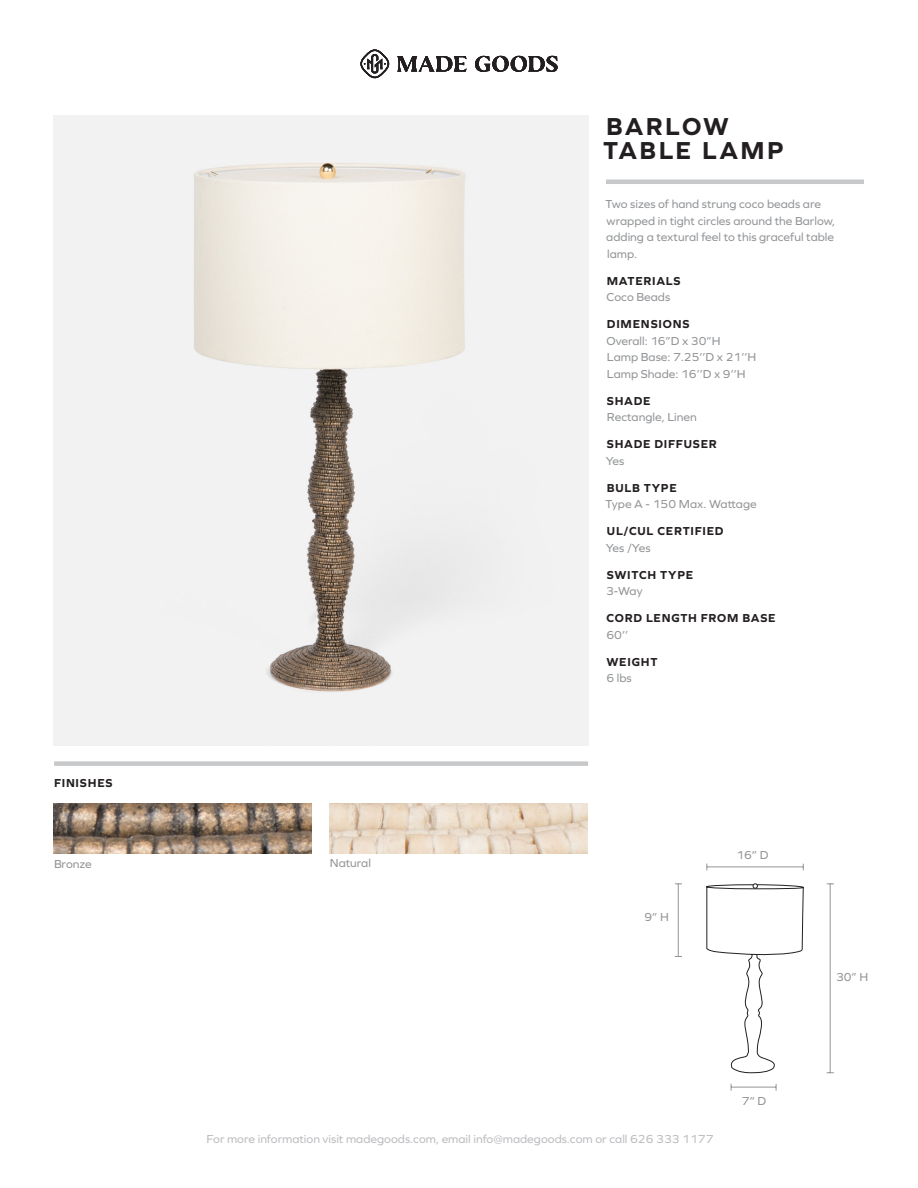
<style>
.page{position:relative;width:918px;height:1188px;background:#fff}
.page>*{position:absolute;margin:0;border:0;box-sizing:border-box;transform-origin:0 0}
.t1{font:700 25.5px/24px "Graphie";letter-spacing:.085em;color:#231f20}
.t2{font:12px/16.5px "Graphie";color:#939598}
.t3{font:700 12px "Graphie";letter-spacing:.06em;color:#231f20}
.t4{font:12px "Graphie";color:#bcbdc0}
</style>
<div class="page">
<hr style="left:606px;top:180px;width:258px;height:4px;background:#c7c8ca">
<svg style="left:397px;top:56px;width:161px;height:16px"></svg>
<svg style="left:360px;top:50px;width:29px;height:28px"></svg>
<div style="left:54px;top:761px;width:534px;height:5px;background:#c7c8ca"></div>
<img style="left:54px;top:116px;width:534px;height:629px">
<img style="left:54px;top:804px;width:258px;height:50px">
<hr style="left:731px;top:1087px;width:45px;height:1px;background:#939598">
<hr style="left:830px;top:884px;width:1px;height:189px;background:#939598">
<hr style="left:678px;top:884px;width:1px;height:73px;background:#939598">
<hr style="left:707px;top:867px;width:96px;height:1px;background:#939598">
<img style="left:329px;top:803px;width:259px;height:50px">
<svg style="left:706px;top:883px;width:98px;height:191px"></svg>
<p class="t3" style="left:54px;top:776px;width:60px">FINISHES</p>
<p class="t2" style="left:54px;top:855px;width:39px">Bronze</p>
<h1 class="t1" style="left:603px;top:114px;width:182px">BARLOW<br>TABLE LAMP</h1>
<p class="t2" style="left:330px;top:855px;width:43px">Natural</p>
<p class="t2" style="left:606px;top:196px;width:231px">Two sizes of hand strung coco beads are wrapped in tight circles around the Barlow, adding a textural feel to this graceful table lamp.</p>
<p class="t3" style="left:607px;top:274px;width:75px">MATERIALS</p>
<p class="t2" style="left:607px;top:289px;width:65px">Coco Beads</p>
<p class="t3" style="left:607px;top:317px;width:84px">DIMENSIONS</p>
<p class="t2" style="left:607px;top:332px;width:151px">Overall: 16”D x 30”H<br>Lamp Base: 7.25’’D x 21’’H<br>Lamp Shade: 16’’D x 9’’H</p>
<p class="t3" style="left:607px;top:394px;width:45px">SHADE</p>
<p class="t2" style="left:607px;top:409px;width:91px">Rectangle, Linen</p>
<p class="t3" style="left:607px;top:437px;width:112px">SHADE DIFFUSER</p>
<p class="t2" style="left:606px;top:452px;width:20px">Yes</p>
<p class="t3" style="left:607px;top:481px;width:71px">BULB TYPE</p>
<p class="t2" style="left:606px;top:496px;width:153px">Type A - 150 Max. Wattage</p>
<p class="t3" style="left:607px;top:524px;width:118px">UL/CUL CERTIFIED</p>
<p class="t2" style="left:606px;top:539px;width:46px">Yes /Yes</p>
<p class="t3" style="left:607px;top:568px;width:88px">SWITCH TYPE</p>
<p class="t2" style="left:606px;top:583px;width:38px">3-Way</p>
<p class="t3" style="left:607px;top:611px;width:171px">CORD LENGTH FROM BASE</p>
<p class="t2" style="left:606px;top:626px;width:23px">60’’</p>
<p class="t3" style="left:607px;top:655px;width:52px">WEIGHT</p>
<p class="t2" style="left:606px;top:670px;width:27px">6 lbs</p>
<p class="t2" style="left:644px;top:908px;width:26px">9” H</p>
<p class="t2" style="left:736px;top:846px;width:34px">16” D</p>
<p class="t2" style="left:742px;top:1092px;width:26px">7” D</p>
<p class="t2" style="left:836px;top:968px;width:34px">30” H</p>
<p class="t4" style="left:207px;top:1132px;width:508px">For more information visit madegoods.com, email info@madegoods.com or call 626 333 1177</p>
</div>
